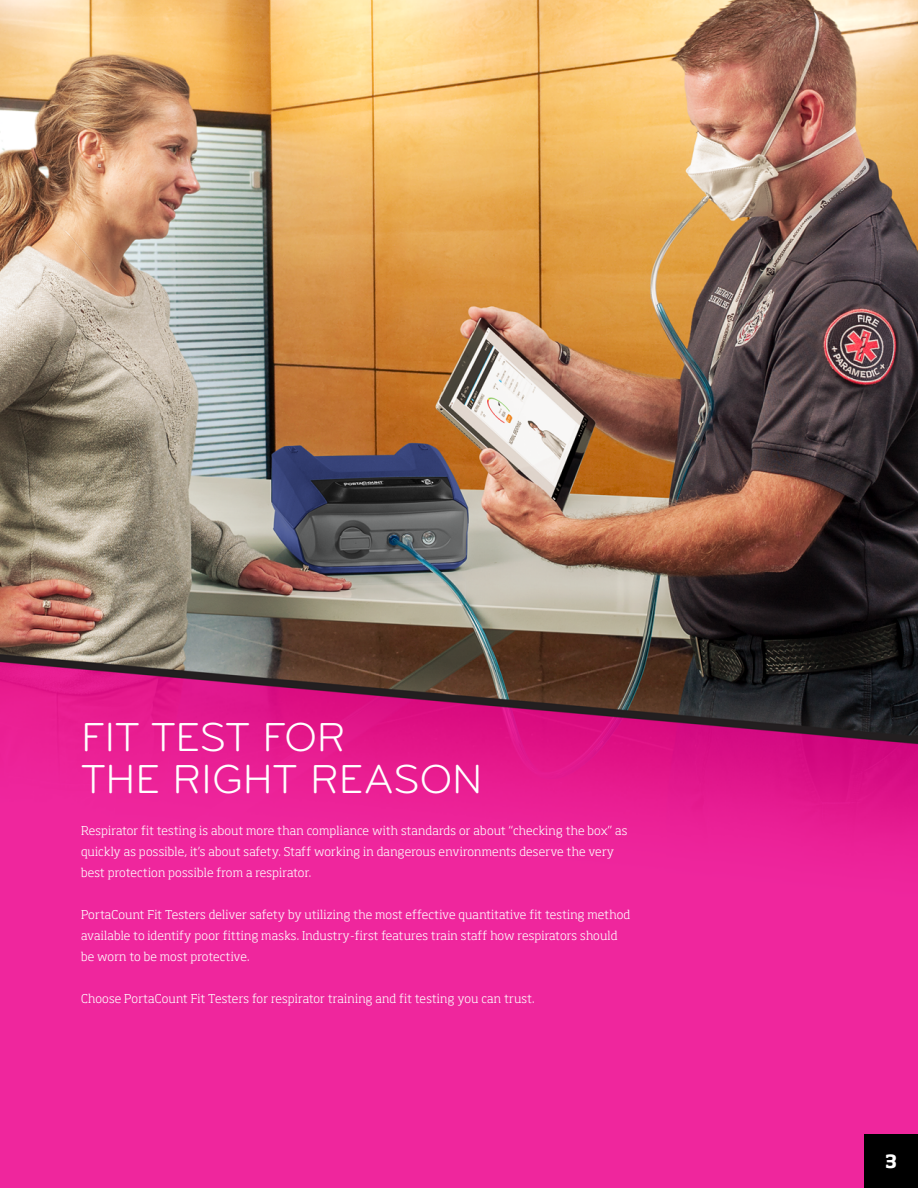
<style>
.page{position:relative;width:918px;height:1188px;background:#fff}
.page>*{position:absolute;margin:0;border:0;box-sizing:border-box;transform-origin:0 0}
.t1{font:42px/42px "Bryant";color:#fff}
.t2{font:700 18px "Soho Std";color:#fff}
.Paragraph{font:300 12px/21px "Soho Std";letter-spacing:.015em;color:#fff}
</style>
<div class="page">
<img style="left:0;top:0;width:918px;height:1188px">
<div style="left:865px;top:1134px;width:53px;height:54px;background:#000"></div>
<p class="t1" style="left:81px;top:717px;width:403px">FIT TEST FOR<br>THE RIGHT REASON</p>
<p class="Paragraph" style="left:81px;top:820px;width:548px">Respirator fit testing is about more than compliance with standards or about “checking the box” as quickly as possible, it’s about safety. Staff working in dangerous environments deserve the very best protection possible from a respirator.</p>
<p class="Paragraph" style="left:81px;top:904px;width:551px">PortaCount Fit Testers deliver safety by utilizing the most effective quantitative fit testing method available to identify poor fitting masks. Industry-first features train staff how respirators should be worn to be most protective.</p>
<p class="Paragraph" style="left:81px;top:988px;width:455px">Choose PortaCount Fit Testers for respirator training and fit testing you can trust.</p>
<p class="t2" style="left:885px;top:1150px;width:13px">3</p>
</div>
